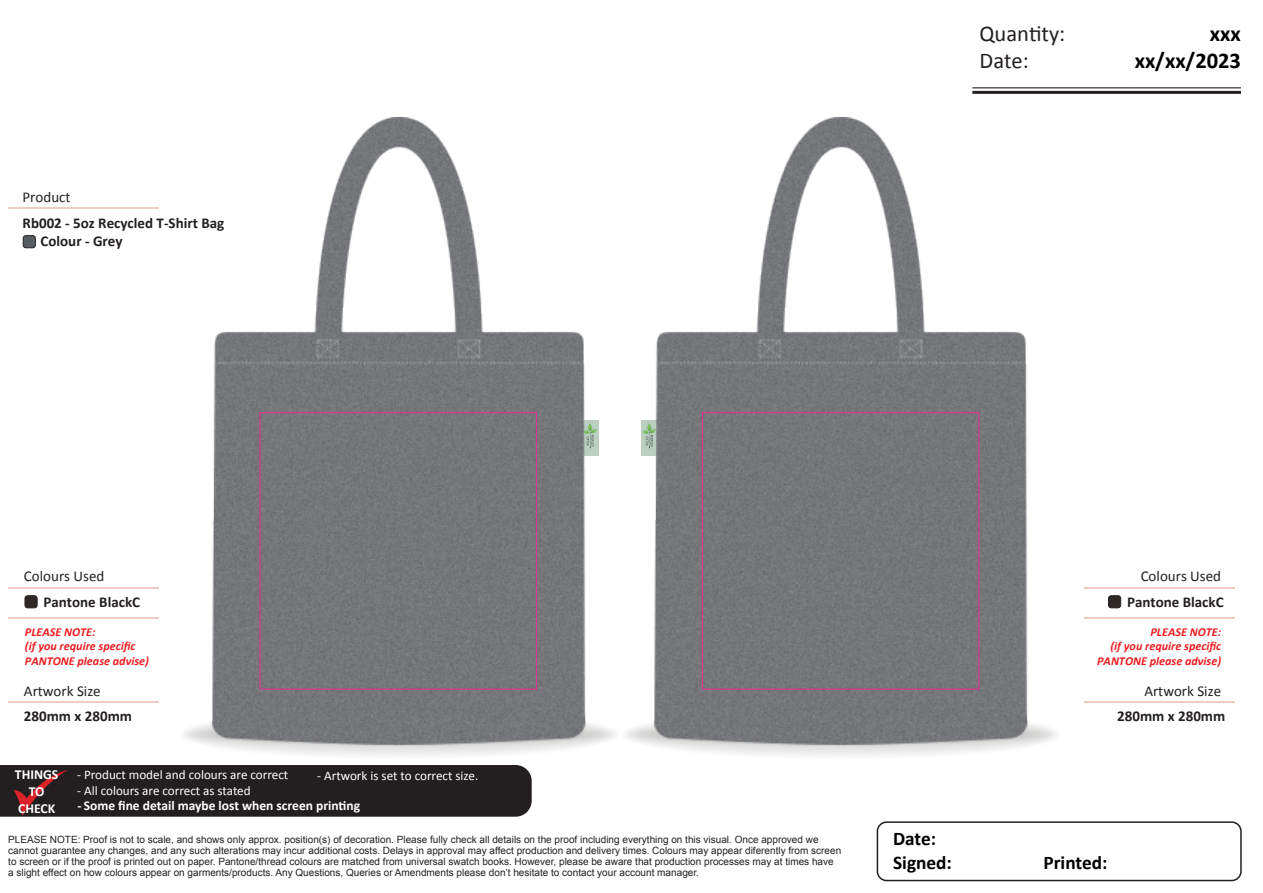
<style>
.page{position:relative;width:1263px;height:893px;background:#fff}
.page>*{position:absolute;margin:0;border:0;box-sizing:border-box;transform-origin:0 0}
.t1{font:22.5px/27px "Calibri";color:#231f20}
.t2{font:700 22.5px/27px "Calibri";color:#000002;text-align:right}
.t3{font:700 19.35px/23.5px "Calibri";color:#000002}
.t4{font:700 15px "Calibri";color:#231f20}
.t5{font:15px "Calibri";color:#231f20}
.t6{font:700 13.8px/16.8px "Calibri";color:#fff;text-align:center}
.t7{font:700 13.5px "Calibri";color:#fff}
.t8{font:13.05px "Calibri";color:#fff}
.t9{font:italic 700 12.15px/14.5px "Calibri";color:#ee1d23}
.t10{font:10.05px/11.1px "Arial";color:#231f20}
</style>
<div class="page">
<img style="left:184px;top:117px;width:431px;height:639px">
<img style="left:626px;top:117px;width:431px;height:639px">
<div style="left:877px;top:821px;width:365px;height:60px;border:2px solid #231f20;border-radius:9px"></div>
<hr style="left:1128px;top:87px;width:113px;height:1px;background:#231f20">
<hr style="left:972px;top:87px;width:156px;height:1px;background:#231f20">
<hr style="left:972px;top:91px;width:269px;height:3px;background:#231f20">
<hr style="left:9px;top:617px;width:150px;height:1px;background:#efcbc3">
<hr style="left:9px;top:587px;width:150px;height:1px;background:#efcbc3">
<div style="left:25px;top:596px;width:12px;height:12px;background:#2e2926;border-radius:3px"></div>
<div style="left:25px;top:595px;width:13px;height:13px;border:1px solid #231f20;border-radius:3px"></div>
<hr style="left:9px;top:702px;width:150px;height:1px;background:#efcbc3">
<hr style="left:1084px;top:702px;width:151px;height:1px;background:#efcbc3">
<hr style="left:1084px;top:617px;width:151px;height:1px;background:#efcbc3">
<hr style="left:1084px;top:587px;width:151px;height:1px;background:#efcbc3">
<div style="left:1108px;top:596px;width:13px;height:12px;background:#2e2926;border-radius:3px"></div>
<div style="left:1108px;top:595px;width:13px;height:13px;border:1px solid #231f20;border-radius:3px"></div>
<div style="left:23px;top:236px;width:12px;height:12px;background:#575e62;border-radius:3px"></div>
<div style="left:23px;top:235px;width:13px;height:13px;border:1px solid #231f20;border-radius:3px"></div>
<hr style="left:9px;top:208px;width:150px;height:1px;background:#efcbc3">
<div style="left:0;top:765px;width:532px;height:52px;background:#231f20"></div>
<div style="left:260px;top:412px;width:277px;height:277px;border:1px solid #ec2c90"></div>
<div style="left:702px;top:412px;width:277px;height:277px;border:1px solid #ec2c90"></div>
<h3 class="t5" style="left:23px;top:186px;width:50px">Product</h3>
<h3 class="t4" style="left:23px;top:212px;width:203px">Rb002 - 5oz Recycled T-Shirt Bag</h3>
<h3 class="t4" style="left:41px;top:231px;width:84px">Colour - Grey</h3>
<h1 class="t1" style="left:979px;top:20px;width:87px">Quantity:<br>Date:</h1>
<h1 class="t2" style="left:1135px;top:20px;width:108px">xxx xx/xx/2023</h1>
<h3 class="t5" style="left:24px;top:566px;width:82px">Colours Used</h3>
<h3 class="t4" style="left:44px;top:591px;width:98px">Pantone BlackC</h3>
<p class="t9" style="left:25px;top:624px;width:125px">PLEASE NOTE:<br>(if you require specific<br>PANTONE please advise)</p>
<h3 class="t5" style="left:24px;top:681px;width:78px">Artwork Size</h3>
<h3 class="t4" style="left:24px;top:706px;width:110px">280mm x 280mm</h3>
<h3 class="t6" style="left:15px;top:766px;width:45px">THINGS<br>TO<br>CHECK</h3>
<p class="t8" style="left:77px;top:766px;width:213px">- Product model and colours are correct</p>
<p class="t8" style="left:317px;top:766px;width:163px">- Artwork is set to correct size.</p>
<h3 class="t7" style="left:78px;top:796px;width:284px">- Some fine detail maybe lost when screen printing</h3>
<p class="t8" style="left:77px;top:782px;width:175px">- All colours are correct as stated</p>
<p class="t10" style="left:8px;top:834px;width:834px">PLEASE NOTE: Proof is not to scale, and shows only approx. position(s) of decoration. Please fully check all details on the proof including everything on this visual. Once approved we cannot guarantee any changes, and any such alterations may incur additional costs. Delays in approval may affect production and delivery times. Colours may appear diferently from screen to screen or if the proof is printed out on paper. Pantone/thread colours are matched from universal swatch books. However, please be aware that production processes may at times have a slight effect on how colours appear on garments/products. Any Questions, Queries or Amendments please don’t hesitate to contact your account manager.</p>
<h2 class="t3" style="left:893px;top:826px;width:60px">Date:<br>Signed:</h2>
<h3 class="t5" style="left:1141px;top:566px;width:82px">Colours Used</h3>
<h3 class="t4" style="left:1127px;top:591px;width:98px">Pantone BlackC</h3>
<p class="t9" style="left:1097px;top:624px;width:125px;text-align:right">PLEASE NOTE:<br>(if you require specific<br>PANTONE please advise)</p>
<h3 class="t5" style="left:1144px;top:681px;width:78px">Artwork Size</h3>
<h3 class="t4" style="left:1117px;top:706px;width:110px">280mm x 280mm</h3>
<h2 class="t3" style="left:1043px;top:850px;width:65px">Printed:</h2>
</div>
